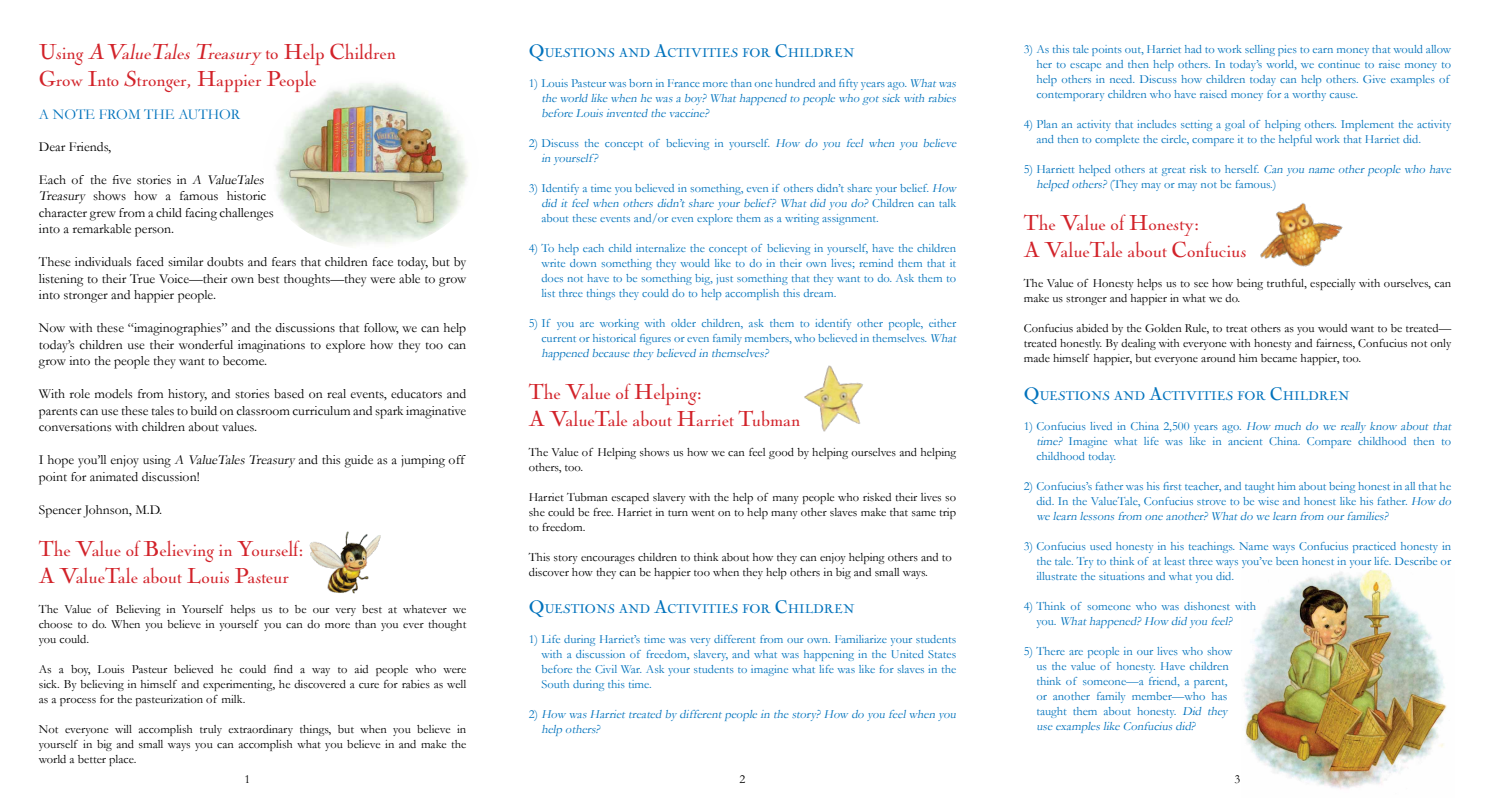
<style>
.page{position:relative;width:1485px;height:810px;background:#fff}
.page>*{position:absolute;margin:0;border:0;box-sizing:border-box;transform-origin:0 0}
.t1{font:22.5px/27px "Nicolas Cochin EF";color:#d2232a}
.t2{font:15px "Garamond";color:#0072bc}
.t3{font:13.75px/16.5px "Garamond";color:#000;text-align:justify}
.t4{font:13.12px "Nicolas Cochin EF";color:#0072bc}
.t5{font:12.5px/15px "Garamond";color:#0072bc}
.t6{font:12.5px/15px "Garamond";color:#000;text-align:justify}
.t7{font:italic 12.5px/15px "Garamond";color:#0072bc;text-align:justify}
.s1{font-style:italic}
.s2{font-size:18.75px}
.s3{font-style:normal}
</style>
<div class="page">
<img style="left:1244px;top:570px;width:203px;height:219px">
<img style="left:309px;top:531px;width:72px;height:63px">
<img style="left:804px;top:365px;width:59px;height:67px">
<img style="left:275px;top:83px;width:193px;height:163px">
<img style="left:1260px;top:203px;width:83px;height:64px">
<h1 class="t1" style="left:39px;top:41px;width:359px">Us i ng <span class="s1">A ValueTalesTreasury</span> to H elp C h il d r e n<br>Grow Into Stronger, Happier People</h1>
<p class="t2" style="left:39px;top:106px;width:203px">A NOTE FROM THE AUTHOR</p>
<p class="t3" style="left:39px;top:138px;width:74px">Dear Friends,</p>
<p class="t3" style="left:39px;top:171px;width:236px;text-align:left">Each of the five stories in <span class="s1">A ValueTales Treasury</span> shows how a famous historic character grew from a child facing challenges into a remarkable person.</p>
<p class="t3" style="left:39px;top:254px;width:429px">These individuals faced similar doubts and fears that children face today, but by listening to their True Voice—their own best thoughts—they were able to grow into stronger and happier people.</p>
<p class="t3" style="left:39px;top:320px;width:429px">Now with these “imaginographies” and the discussions that follow, we can help today’s children use their wonderful imaginations to explore how they too can grow into the people they want to become.</p>
<p class="t3" style="left:39px;top:386px;width:429px">With role models from history, and stories based on real events, educators and parents can use these tales to build on classroom curriculum and spark imaginative conversations with children about values.</p>
<p class="t3" style="left:39px;top:452px;width:427px">I hope you’ll enjoy using <span class="s1">A ValueTales Treasury</span> and this guide as a jumping off point for animated discussion!</p>
<p class="t3" style="left:39px;top:501px;width:125px">Spencer Johnson, M.D.</p>
<h1 class="t1" style="left:39px;top:537px;width:267px">The Value of Believing in Yourself:<br>A ValueTale about Louis Pasteur</h1>
<p class="t6" style="left:39px;top:601px;width:429px">The Value of Believing in Yourself helps us to be our very best at whatever we choose to do. When you believe in yourself you can do more than you ever thought you could.</p>
<p class="t6" style="left:39px;top:661px;width:429px">As a boy, Louis Pasteur believed he could find a way to aid people who were sick. By believing in himself and experimenting, he discovered a cure for rabies as well as a process for the pasteurization of milk.</p>
<p class="t6" style="left:39px;top:721px;width:429px">Not everyone will accomplish truly extraordinary things, but when you believe in yourself in big and small ways you can accomplish what you believe in and make the world a better place.</p>
<p class="t4" style="left:529px;top:45px;width:327px"><span class="s2">Q</span>UESTIONS AND <span class="s2">A</span>CTIVITIES FOR <span class="s2">C</span>HILDREN</p>
<p class="t7" style="left:541px;top:75px;width:419px;text-indent:-13px"><span class="s3">1) Louis Pasteur was born in France more than one hundred and fifty years ago.</span> Whatwas the world like when he wasa boy?Whathappened to people who g otsick with rabies before Louisinvented the vaccine?</p>
<p class="t5" style="left:541px;top:135px;width:419px;text-indent:-13px">2) Discuss the concept of believing in yourself. <span class="s1">How do you feel when you believe in yourself?</span></p>
<p class="t5" style="left:541px;top:180px;width:419px;text-indent:-13px">3) Identify a time you believed in something, even if others didn’t share your belief. <span class="s1">How did it feel when others didn’t share your belief? What did you do?</span> C h i l d r e n c a n t a l k about these events and/or even explore them as a writing assignment.</p>
<p class="t5" style="left:541px;top:240px;width:416px;text-align:justify;text-indent:-13px">4) To help each child internalize the concept of believing in yourself, have the children write down something they would like to do in their own lives; remind them that it does not have to be something big, just something that they want to do. Ask them to list three things they could do to help accomplish this dream.</p>
<p class="t5" style="left:541px;top:315px;width:419px;text-indent:-13px">5) If you are working with older children, ask them to identify other people, either current or historical figures or even family members, who believed in themselves. <span class="s1">What happened because they believed in themselves?</span></p>
<h1 class="t1" style="left:529px;top:380px;width:273px">The Value of Helping:<br>A ValueTale about Harriet Tubman</h1>
<p class="t6" style="left:529px;top:444px;width:429px">The Value of Helping shows us how we can feel good by helping ourselves and helping others, too.</p>
<p class="t6" style="left:529px;top:489px;width:429px">Harriet Tubman escaped slavery with the help of many people who risked their lives so she could be free. Harriet in turn went on to help many other slaves make that same trip to freedom.</p>
<p class="t6" style="left:529px;top:549px;width:425px">This story encourages children to think about how they can enjoy helping others and to discover how they can be happier too when they help others in big and small ways.</p>
<p class="t4" style="left:529px;top:602px;width:327px"><span class="s2">Q</span>UESTIONS AND <span class="s2">A</span>CTIVITIES FOR <span class="s2">C</span>HILDREN</p>
<p class="t5" style="left:541px;top:631px;width:416px;text-align:justify;text-indent:-13px">1) Life during Harriet’s time was very different from our own. Familiarize your students with a discussion of freedom, slavery, and what was happening in the United States before the Civil War. Ask your students to imagine what life was like for slaves in the South during this time.</p>
<p class="t7" style="left:541px;top:706px;width:419px;text-indent:-13px"><span class="s3">2 )</span> How was Harriet treated by different people in the story? How do you feel when you help others?</p>
<p class="t5" style="left:1036px;top:42px;width:416px;text-indent:-13px">3) As this tale points out, Harriet had to work selling pies to earn money that would allow her to escape and then help others. In today’s world, we continue to raise money to help others in need. Discuss how children today can help others. Give examples of contemporary children who have raised money for a worthy cause.</p>
<p class="t5" style="left:1036px;top:117px;width:416px;text-indent:-13px">4) Plan an activity that includes setting a goal of helping others. Implement the activity and then to complete the circle, compare it to the helpful work that Harriet did.</p>
<p class="t5" style="left:1036px;top:162px;width:419px;text-indent:-13px">5) Harriett helped others at great risk to herself. <span class="s1">Can you name other people who have helped others?</span>(They may or may not be famous.)</p>
<h1 class="t1" style="left:1024px;top:212px;width:224px">The Value of Honesty:<br>A ValueTale about Confucius</h1>
<p class="t6" style="left:1024px;top:276px;width:429px">The Value of Honesty helps us to see how being truthful, especially with ourselves, can make us stronger and happier in what we do.</p>
<p class="t6" style="left:1024px;top:321px;width:429px">Confucius abided by the Golden Rule, to treat others as you would want to be treated— treated honestly. By dealing with everyone with honesty and fairness, Confucius not only made himself happier, but everyone around him became happier, too.</p>
<p class="t4" style="left:1024px;top:388px;width:327px"><span class="s2">Q</span>UESTIONS AND <span class="s2">A</span>CTIVITIES FOR <span class="s2">C</span>HILDREN</p>
<p class="t5" style="left:1036px;top:418px;width:419px;text-indent:-13px">1) Confucius lived in China 2,500 years ago. <span class="s1">How much do we really know about that time?</span> Imagine what life was like in ancient China. Compare childhood then to childhood today.</p>
<p class="t5" style="left:1036px;top:478px;width:419px;text-indent:-13px">2) Confucius’s father was his first teacher, and taught him about being honest in all that he did. In the ValueTale, Confucius strove to be wise and honest like his father. <span class="s1">How do we learn lessonsfrom one another?Whatdo we learn from ourfamilies?</span></p>
<p class="t5" style="left:1036px;top:538px;width:416px;text-align:justify;text-indent:-13px">3) Confucius used honesty in his teachings. Name ways Confucius practiced honesty in the tale. Try to think of at least three ways you’ve been honest in your life. Describe or illustrate the situations and what you did.</p>
<p class="t5" style="left:1036px;top:598px;width:221px;text-indent:-13px">4) Think of someone who was dishonest with y o u . <span class="s1">Whathappened?How did you feel?</span></p>
<p class="t5" style="left:1036px;top:643px;width:198px;text-indent:-13px">5) There are people in our lives who show us the value of honesty. Have children think of someone—a friend, a parent, or another family member—who has taught them about honesty. <span class="s1">Did they use exampleslike Confuciusdid?</span></p>
<p class="t6" style="left:245px;top:772px;width:7px">1</p>
<p class="t6" style="left:740px;top:772px;width:7px">2</p>
<p class="t6" style="left:1235px;top:772px;width:7px">3</p>
</div>
